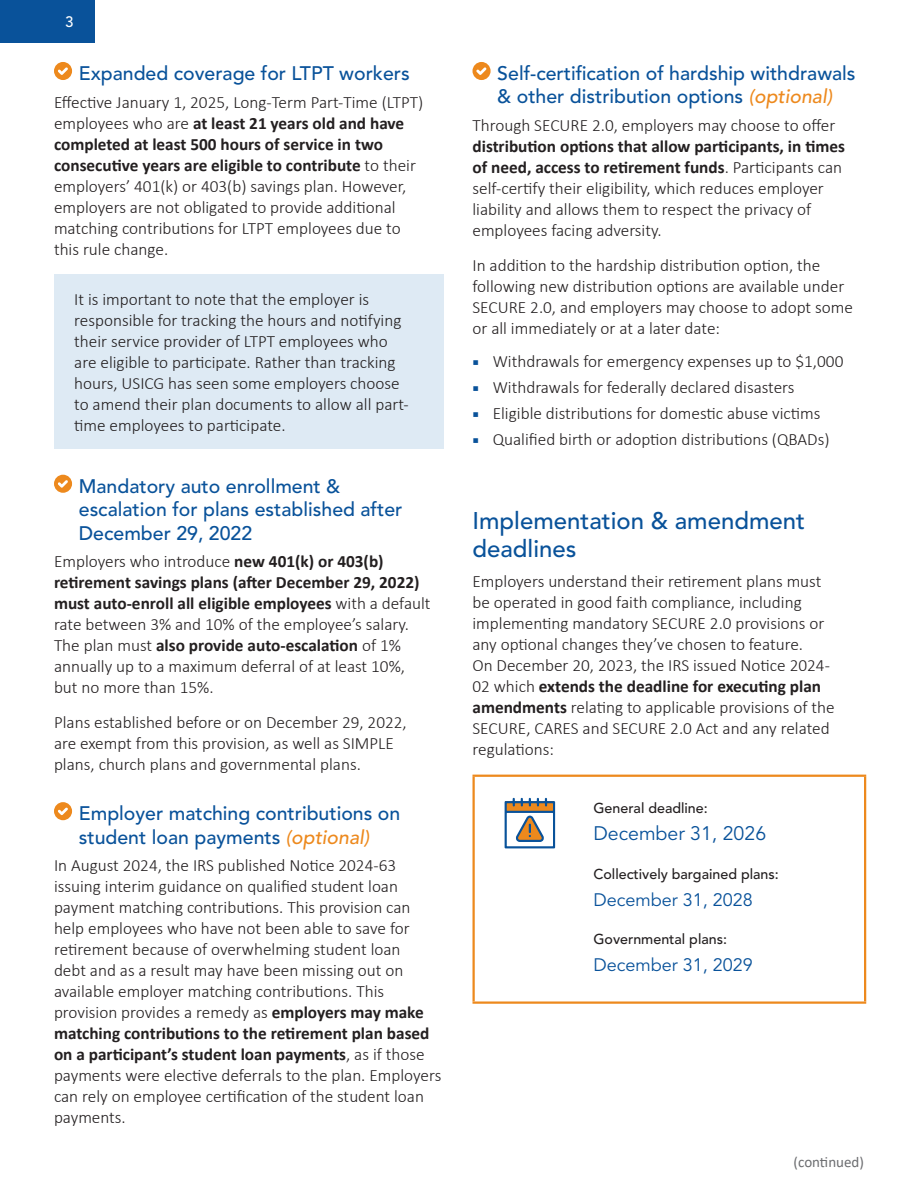
<style>
.page{position:relative;width:918px;height:1188px;background:#fff}
.page>*{position:absolute;margin:0;border:0;box-sizing:border-box;transform-origin:0 0}
.Subhead_1{font:500 24px/28.5px "Avenir LT Std";color:#09529a}
.Subhead_2{font:500 19.5px/23.4px "Avenir LT Std";color:#09529a}
.Bodycopy{font:19.5px "Avenir LT Std";color:#09529a}
.Bodycopy-2{font:18px "Avenir LT Std";color:#09529a}
.Bodycopy-3{font:300 17.25px/21px "Calibri";color:#231f20}
.Disclaimer{font:500 16.5px "Avenir LT Std";color:#fff}
.Subhead_5{font:15px "Calibri";color:#6c6d70}
.Bodycopy-4{font:500 14.25px "Avenir LT Std";color:#231f20}
.s1{font-weight:700}
.s2{font-style:italic;color:#ed891d}
</style>
<div class="page">
<div style="left:0;top:0;width:94px;height:42px;background:#09529a"></div>
<svg style="left:54px;top:62px;width:18px;height:18px"></svg>
<div style="left:54px;top:274px;width:390px;height:174px;background:#deeaf4"></div>
<svg style="left:54px;top:475px;width:18px;height:18px"></svg>
<svg style="left:54px;top:802px;width:18px;height:18px"></svg>
<svg style="left:473px;top:62px;width:18px;height:18px"></svg>
<hr style="left:472px;top:775px;width:394px;height:2px;background:#ed891d">
<hr style="left:472px;top:777px;width:3px;height:224px;background:#ed891d">
<hr style="left:864px;top:777px;width:2px;height:224px;background:#ed891d">
<hr style="left:472px;top:1001px;width:394px;height:3px;background:#ed891d">
<svg style="left:505px;top:798px;width:50px;height:50px"></svg>
<p class="Disclaimer" style="left:65px;top:12px;width:11px">3</p>
<p class="Subhead_2" style="left:79px;top:62px;width:332px">Expanded coverage for LTPT workers</p>
<p class="Bodycopy-3" style="left:54px;top:91px;width:371px">Effective January 1, 2025, Long-Term Part-Time (LTPT) employees who are <span class="s1">at least 21 years old and have completed at least 500 hours of service in two consecutive years are eligible to contribute</span> to their employers’ 401(k) or 403(b) savings plan. However, employers are not obligated to provide additional matching contributions for LTPT employees due to this rule change.</p>
<p class="Bodycopy-3" style="left:74px;top:288px;width:336px">It is important to note that the employer is responsible for tracking the hours and notifying their service provider of LTPT employees who are eligible to participate. Rather than tracking hours, USICG has seen some employers choose to amend their plan documents to allow all part&shy;time employees to participate.</p>
<p class="Subhead_2" style="left:79px;top:475px;width:325px">Mandatory auto enrollment &amp; escalation for plans established after<br>December 29, 2022</p>
<p class="Bodycopy-3" style="left:54px;top:551px;width:378px">Employers who introduce <span class="s1">new 401(k) or 403(b) retirement savings plans (after December 29, 2022) must auto-enroll all eligible employees</span> with a default rate between 3% and 10% of the employee’s salary.<br>The plan must <span class="s1">also provide auto-escalation</span> of 1% annually up to a maximum deferral of at least 10%, but no more than 15%.</p>
<p class="Bodycopy-3" style="left:54px;top:711px;width:354px">Plans established before or on December 29, 2022, are exempt from this provision, as well as SIMPLE plans, church plans and governmental plans.</p>
<p class="Subhead_2" style="left:79px;top:802px;width:323px">Employer matching contributions on student loan payments <span class="s2">(optional)</span></p>
<p class="Bodycopy-3" style="left:54px;top:855px;width:389px">In August 2024, the IRS published Notice 2024-63 issuing interim guidance on qualified student loan payment matching contributions. This provision can help employees who have not been able to save for retirement because of overwhelming student loan<br>debt and as a result may have been missing out on available employer matching contributions. This provision provides a remedy as <span class="s1">employers may make matching contributions to the retirement plan based on a participant’s student loan payments</span>, as if those payments were elective deferrals to the plan. Employers can rely on employee certification of the student loan payments.</p>
<p class="Subhead_2" style="left:497px;top:62px;width:360px">Self-certification of hardship withdrawals &amp; other distribution options <span class="s2">(optional)</span></p>
<p class="Bodycopy-3" style="left:472px;top:115px;width:374px">Through SECURE 2.0, employers may choose to offer <span class="s1">distribution options that allow participants, in times of need, access to retirement funds</span>. Participants can self-certify their eligibility, which reduces employer liability and allows them to respect the privacy of employees facing adversity.</p>
<p class="Bodycopy-3" style="left:472px;top:254px;width:382px">In addition to the hardship distribution option, the following new distribution options are available under SECURE 2.0, and employers may choose to adopt some or all immediately or at a later date:</p>
<p class="Bodycopy-3" style="left:493px;top:350px;width:352px">Withdrawals for emergency expenses up to $1,000</p>
<p class="Bodycopy-3" style="left:493px;top:377px;width:303px">Withdrawals for federally declared disasters</p>
<p class="Bodycopy-3" style="left:493px;top:403px;width:329px">Eligible distributions for domestic abuse victims</p>
<p class="Bodycopy-3" style="left:493px;top:429px;width:338px">Qualified birth or adoption distributions (QBADs)</p>
<p class="Subhead_1" style="left:472px;top:507px;width:334px">Implementation &amp; amendment deadlines</p>
<p class="Bodycopy-3" style="left:472px;top:571px;width:364px">Employers understand their retirement plans must be operated in good faith compliance, including implementing mandatory SECURE 2.0 provisions or any optional changes they’ve chosen to feature.<br>On December 20, 2023, the IRS issued Notice 2024- 02 which <span class="s1">extends the deadline for executing plan amendments</span> relating to applicable provisions of the SECURE, CARES and SECURE 2.0 Act and any related regulations:</p>
<p class="Bodycopy-4" style="left:594px;top:800px;width:116px">General deadline:</p>
<p class="Bodycopy" style="left:594px;top:822px;width:174px">December 31, 2026</p>
<p class="Bodycopy-4" style="left:594px;top:865px;width:187px">Collectively bargained plans:</p>
<p class="Bodycopy-2" style="left:594px;top:889px;width:161px">December 31, 2028</p>
<p class="Bodycopy-4" style="left:594px;top:931px;width:135px">Governmental plans:</p>
<p class="Bodycopy-2" style="left:594px;top:954px;width:161px">December 31, 2029</p>
<p class="Subhead_5" style="left:794px;top:1152px;width:72px">(continued)</p>
</div>
